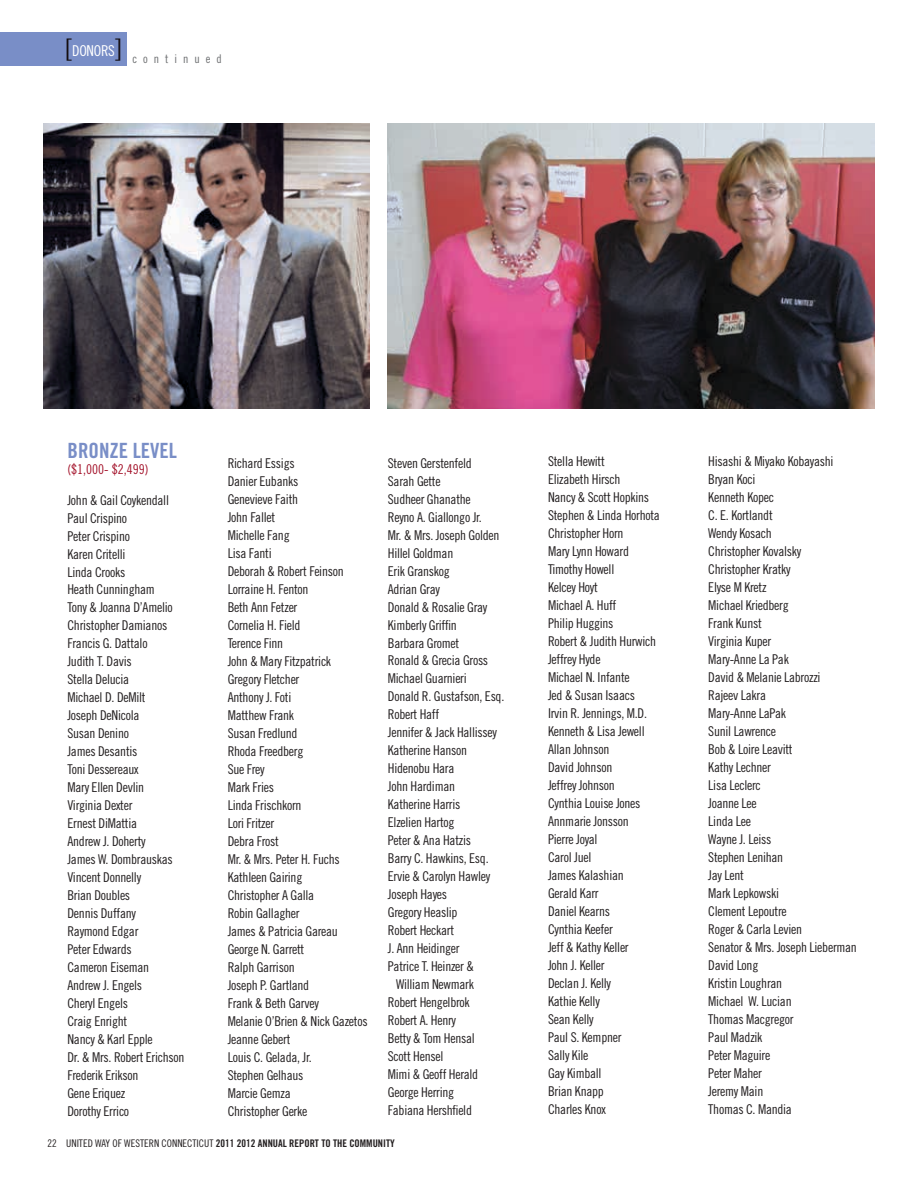
<style>
.page{position:relative;width:918px;height:1188px;background:#fff}
.page>*{position:absolute;margin:0;border:0;box-sizing:border-box;transform-origin:0 0}
.t1{font:21px "Trade Gothic Bold Cond Twenty";color:#798ec7}
.t2{font:15px "Trade Gothic Cond Eighteen";color:#fff}
.t3{font:13.5px/18px "Trade Gothic Cond Eighteen";letter-spacing:-.02em;color:#231f20}
.t4{font:13.5px "Trade Gothic Cond Eighteen";color:#a31129}
.t5{font:12px "Trade Gothic Cond Eighteen";letter-spacing:.5em;color:#6d6f71}
.t6{font:10.5px "Trade Gothic Bold Cond Twenty";color:#231f20}
.s1{font-size:27px;color:#130c0e}
.s2{font-family:"Trade Gothic Cond Eighteen"}
</style>
<div class="page">
<img style="left:43px;top:124px;width:327px;height:285px">
<img style="left:388px;top:124px;width:487px;height:285px">
<div style="left:0;top:33px;width:127px;height:33px;background:#798ec7"></div>
<p class="t2" style="left:65px;top:42px;width:58px"><span class="s1">[</span>DONORS<span class="s1">]</span></p>
<p class="t5" style="left:132px;top:51px;width:91px">continued</p>
<h1 class="t1" style="left:68px;top:437px;width:111px">BRONZE LEVEL</h1>
<p class="t4" style="left:68px;top:461px;width:82px">($1,000- $2,499)</p>
<p class="t3" style="left:68px;top:491px;width:118px">John &amp; Gail Coykendall<br>Paul Crispino<br>Peter Crispino<br>Karen Critelli<br>Linda Crooks<br>Heath Cunningham<br>Tony &amp; Joanna D’Amelio<br>Christopher Damianos<br>Francis G. Dattalo<br>Judith T. Davis<br>Stella Delucia<br>Michael D. DeMilt<br>Joseph DeNicola<br>Susan Denino<br>James Desantis<br>Toni Dessereaux<br>Mary Ellen Devlin<br>Virginia Dexter<br>Ernest DiMattia<br>Andrew J. Doherty<br>James W. Dombrauskas<br>Vincent Donnelly<br>Brian Doubles<br>Dennis Duffany<br>Raymond Edgar<br>Peter Edwards<br>Cameron Eiseman<br>Andrew J. Engels<br>Cheryl Engels<br>Craig Enright<br>Nancy &amp; Karl Epple<br>Dr. &amp; Mrs. Robert Erichson<br>Frederik Erikson<br>Gene Eriquez<br>Dorothy Errico</p>
<p class="t3" style="left:228px;top:454px;width:141px">Richard Essigs<br>Danier Eubanks<br>Genevieve Faith<br>John Fallet<br>Michelle Fang<br>Lisa Fanti<br>Deborah &amp; Robert Feinson<br>Lorraine H. Fenton<br>Beth Ann Fetzer<br>Cornelia H. Field<br>Terence Finn<br>John &amp; Mary Fitzpatrick<br>Gregory Fletcher<br>Anthony J. Foti<br>Matthew Frank<br>Susan Fredlund<br>Rhoda Freedberg<br>Sue Frey<br>Mark Fries<br>Linda Frischkorn<br>Lori Fritzer<br>Debra Frost<br>Mr. &amp; Mrs. Peter H. Fuchs<br>Kathleen Gairing<br>Christopher A Galla<br>Robin Gallagher<br>James &amp; Patricia Gareau<br>George N. Garrett<br>Ralph Garrison<br>Joseph P. Gartland<br>Frank &amp; Beth Garvey<br>Melanie O’Brien &amp; Nick Gazetos<br>Jeanne Gebert<br>Louis C. Gelada, Jr.<br>Stephen Gelhaus<br>Marcie Gemza<br>Christopher Gerke</p>
<p class="t3" style="left:388px;top:454px;width:85px">Steven Gerstenfeld</p>
<p class="t3" style="left:388px;top:472px;width:54px">Sarah Gette</p>
<p class="t3" style="left:388px;top:490px;width:84px">Sudheer Ghanathe</p>
<p class="t3" style="left:388px;top:508px;width:96px">Reyno A. Giallongo Jr.</p>
<p class="t3" style="left:388px;top:526px;width:113px">Mr. &amp; Mrs. Joseph Golden</p>
<p class="t3" style="left:388px;top:544px;width:67px">Hillel Goldman</p>
<p class="t3" style="left:388px;top:562px;width:63px">Erik Granskog</p>
<p class="t3" style="left:388px;top:580px;width:54px">Adrian Gray</p>
<p class="t3" style="left:388px;top:598px;width:101px">Donald &amp; Rosalie Gray</p>
<p class="t3" style="left:388px;top:616px;width:70px">Kimberly Griffin</p>
<p class="t3" style="left:388px;top:634px;width:73px">Barbara Gromet</p>
<p class="t3" style="left:388px;top:652px;width:102px">Ronald &amp; Grecia Gross</p>
<p class="t3" style="left:388px;top:670px;width:80px">Michael Guarnieri</p>
<p class="t3" style="left:388px;top:688px;width:118px">Donald R. Gustafson, Esq.</p>
<p class="t3" style="left:388px;top:706px;width:53px">Robert Haff</p>
<p class="t3" style="left:388px;top:724px;width:110px">Jennifer &amp; Jack Hallissey</p>
<p class="t3" style="left:388px;top:742px;width:81px">Katherine Hanson</p>
<p class="t3" style="left:388px;top:760px;width:68px">Hidenobu Hara</p>
<p class="t3" style="left:388px;top:778px;width:69px">John Hardiman</p>
<p class="t3" style="left:388px;top:796px;width:74px">Katherine Harris</p>
<p class="t3" style="left:388px;top:814px;width:68px">Elzelien Hartog</p>
<p class="t3" style="left:388px;top:831px;width:85px">Peter &amp; Ana Hatzis</p>
<p class="t3" style="left:388px;top:849px;width:102px">Barry C. Hawkins, Esq.</p>
<p class="t3" style="left:388px;top:867px;width:104px">Ervie &amp; Carolyn Hawley</p>
<p class="t3" style="left:388px;top:885px;width:61px">Joseph Hayes</p>
<p class="t3" style="left:388px;top:903px;width:71px">Gregory Heaslip</p>
<p class="t3" style="left:388px;top:921px;width:68px">Robert Heckart</p>
<p class="t3" style="left:388px;top:939px;width:73px">J. Ann Heidinger</p>
<p class="t3" style="left:388px;top:957px;width:88px">Patrice T. Heinzer &amp;</p>
<p class="t3" style="left:396px;top:975px;width:79px">William Newmark</p>
<p class="t3" style="left:388px;top:993px;width:83px">Robert Hengelbrok</p>
<p class="t3" style="left:388px;top:1011px;width:70px">Robert A. Henry</p>
<p class="t3" style="left:388px;top:1029px;width:88px">Betty &amp; Tom Hensal</p>
<p class="t3" style="left:388px;top:1047px;width:57px">Scott Hensel</p>
<p class="t3" style="left:388px;top:1065px;width:92px">Mimi &amp; Geoff Herald</p>
<p class="t3" style="left:388px;top:1083px;width:68px">George Herring</p>
<p class="t3" style="left:388px;top:1101px;width:86px">Fabiana Hershfield</p>
<p class="t6" style="left:48px;top:1136px;width:349px"><span class="s2">22 UNITED WAY OF WESTERN CONNECTICUT</span> 2011 2012 ANNUAL REPORT TO THE COMMUNITY</p>
<p class="t3" style="left:548px;top:452px;width:113px">Stella Hewitt<br>Elizabeth Hirsch<br>Nancy &amp; Scott Hopkins<br>Stephen &amp; Linda Horhota<br>Christopher Horn<br>Mary Lynn Howard<br>Timothy Howell<br>Kelcey Hoyt<br>Michael A. Huff<br>Philip Huggins<br>Robert &amp; Judith Hurwich<br>Jeffrey Hyde<br>Michael N. Infante<br>Jed &amp; Susan Isaacs<br>Irvin R. Jennings, M.D.<br>Kenneth &amp; Lisa Jewell<br>Allan Johnson<br>David Johnson<br>Jeffrey Johnson<br>Cynthia Louise Jones<br>Annmarie Jonsson<br>Pierre Joyal<br>Carol Juel<br>James Kalashian<br>Gerald Karr<br>Daniel Kearns<br>Cynthia Keefer<br>Jeff &amp; Kathy Keller<br>John J. Keller<br>Declan J. Kelly<br>Kathie Kelly<br>Sean Kelly<br>Paul S. Kempner<br>Sally Kile<br>Gay Kimball<br>Brian Knapp<br>Charles Knox</p>
<p class="t3" style="left:708px;top:452px;width:150px">Hisashi &amp; Miyako Kobayashi<br>Bryan Koci<br>Kenneth Kopec<br>C. E. Kortlandt<br>Wendy Kosach<br>Christopher Kovalsky<br>Christopher Kratky<br>Elyse M Kretz<br>Michael Kriedberg<br>Frank Kunst<br>Virginia Kuper<br>Mary-Anne La Pak<br>David &amp; Melanie Labrozzi<br>Rajeev Lakra<br>Mary-Anne LaPak<br>Sunil Lawrence<br>Bob &amp; Loire Leavitt<br>Kathy Lechner<br>Lisa Leclerc<br>Joanne Lee<br>Linda Lee<br>Wayne J. Leiss<br>Stephen Lenihan<br>Jay Lent<br>Mark Lepkowski<br>Clement Lepoutre<br>Roger &amp; Carla Levien<br>Senator &amp; Mrs. Joseph Lieberman<br>David Long<br>Kristin Loughran<br>Michael W. Lucian<br>Thomas Macgregor<br>Paul Madzik<br>Peter Maguire<br>Peter Maher<br>Jeremy Main<br>Thomas C. Mandia</p>
</div>
